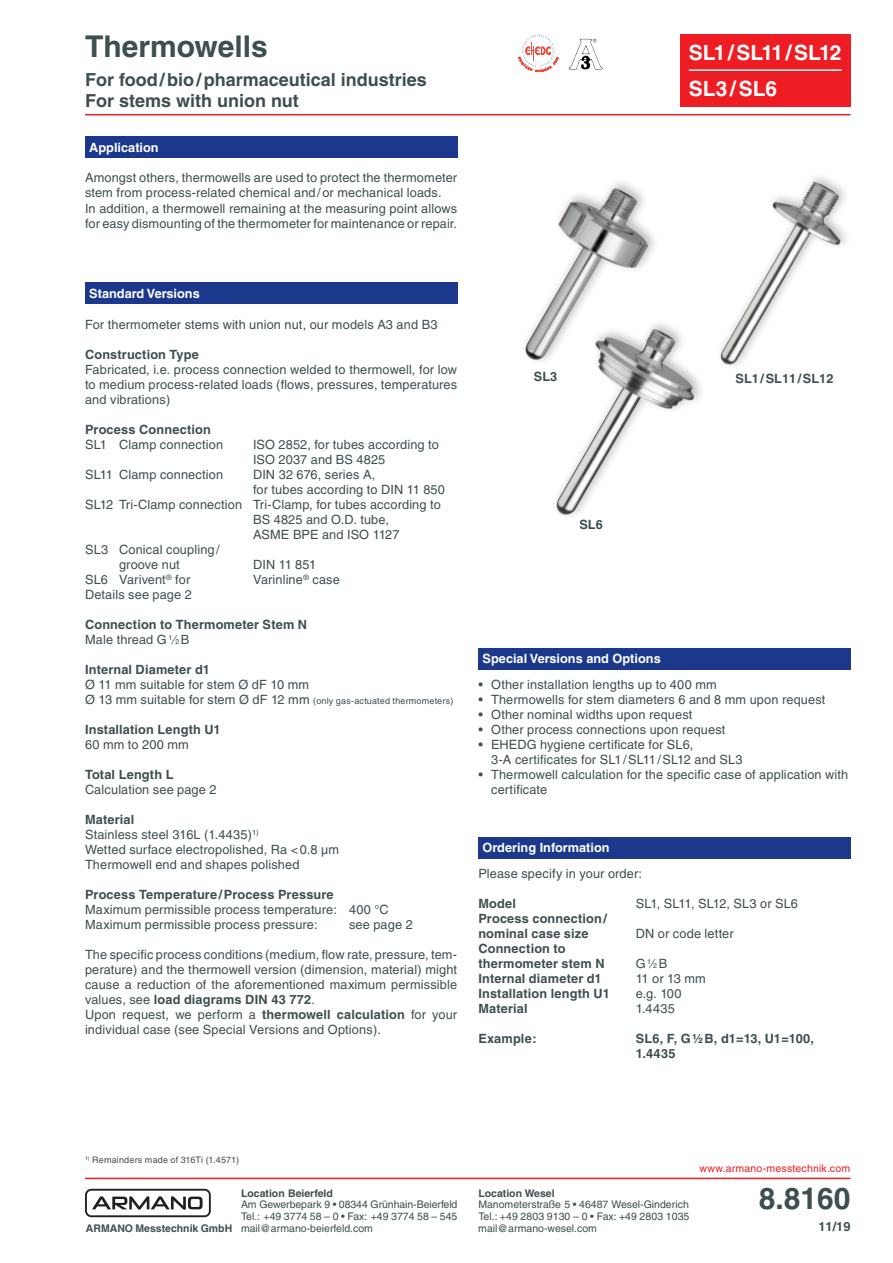
<style>
.page{position:relative;width:893px;height:1263px;background:#fff}
.page>*{position:absolute;margin:0;border:0;box-sizing:border-box;transform-origin:0 0}
.t1{font:700 30px "Helvetica";color:#3d4f51}
.t2{font:700 21px/36px "Helvetica";color:#fff}
.t3{font:700 18px/21.6px "Helvetica";color:#3d4f51}
.t4{font:12.75px/15px "Helvetica";letter-spacing:.01em;color:#3d4f51}
.t5{font:700 12.75px/15px "Helvetica";letter-spacing:.01em;color:#3d4f51}
.t6{font:700 12.75px "Helvetica";color:#fff}
.t7{font:10.5px/11.6px "Helvetica";color:#3d4f51;text-align:justify}
.t8{font:700 10.5px "Helvetica";color:#3d4f51}
.t9{font:10.5px "Helvetica";letter-spacing:.02em;color:#ee1d23}
.t10{font:9px "Helvetica";letter-spacing:.02em;color:#3d4f51}
.s1{font-weight:400}
.s2{font-weight:400;font-size:7.05px}
.s3{font-size:12.75px}
.s4{font-weight:700}
.s5{font-size:7.05px}
</style>
<div class="page">
<hr style="left:85px;top:114px;width:765px;height:1px;background:#ee1d23">
<hr style="left:85px;top:1178px;width:765px;height:1px;background:#ee1d23">
<div style="left:85px;top:1189px;width:126px;height:28px;border:2px solid #231f20;border-radius:5px"></div>
<svg style="left:92px;top:1196px;width:111px;height:14px"></svg>
<div style="left:85px;top:136px;width:372px;height:21px;background:#1b388c"></div>
<div style="left:85px;top:283px;width:372px;height:21px;background:#1b388c"></div>
<div style="left:478px;top:648px;width:372px;height:21px;background:#1b388c"></div>
<div style="left:680px;top:34px;width:170px;height:72px;background:#ee1d23"></div>
<hr style="left:689px;top:69px;width:153px;height:2px;background:#fff">
<svg style="left:519px;top:35px;width:39px;height:37px"></svg>
<img style="left:568px;top:39px;width:29px;height:31px">
<img style="left:721px;top:182px;width:120px;height:183px">
<img style="left:525px;top:188px;width:123px;height:172px">
<div style="left:551px;top:318px;width:155px;height:203px;background:#231f20;opacity:.3"></div>
<img style="left:556px;top:329px;width:138px;height:186px">
<div style="left:478px;top:837px;width:372px;height:21px;background:#1b388c"></div>
<h1 class="t1" style="left:85px;top:28px;width:184px">Thermowells</h1>
<h3 class="t3" style="left:85px;top:68px;width:343px">For food/bio/pharmaceutical industries<br>For stems with union nut</h3>
<p class="t6" style="left:89px;top:139px;width:71px">Application</p>
<p class="t4" style="left:85px;top:170px;width:374px">Amongst others, thermowells are used to protect the thermometer stem from process-related chemical and/or mechanical loads.<br>In addition, a thermowell remaining at the measuring point allows for easy dismounting of the thermometer for maintenance or repair.</p>
<h2 class="t2" style="left:689px;top:35px;width:154px">SL1/SL11/SL12<br>SL3/SL6</h2>
<p class="t6" style="left:89px;top:286px;width:112px">Standard Versions</p>
<p class="t4" style="left:85px;top:317px;width:354px">For thermometer stems with union nut, our models A3 and B3</p>
<p class="t5" style="left:85px;top:347px;width:115px">Construction Type</p>
<p class="t4" style="left:85px;top:362px;width:374px;text-align:justify">Fabricated, i.e. process connection welded to thermowell, for low to medium process-related loads (flows, pressures, temperatures and vibrations)</p>
<p class="t5" style="left:85px;top:422px;width:127px">Process Connection</p>
<p class="t4" style="left:85px;top:437px;width:140px">SL1 Clamp connection</p>
<p class="t4" style="left:253px;top:437px;width:187px">ISO 2852, for tubes according to<br>ISO 2037 and BS 4825</p>
<p class="t4" style="left:85px;top:467px;width:140px">SL11 Clamp connection</p>
<p class="t4" style="left:253px;top:467px;width:124px">DIN 32 676, series A,</p>
<p class="t4" style="left:253px;top:482px;width:193px">for tubes according to DIN 11 850</p>
<p class="t4" style="left:85px;top:497px;width:357px">SL12 Tri-Clamp connection Tri-Clamp, for tubes according to</p>
<p class="t4" style="left:253px;top:512px;width:137px">BS 4825 and O.D. tube,</p>
<p class="t4" style="left:253px;top:527px;width:148px">ASME BPE and ISO 1127</p>
<p class="t4" style="left:85px;top:542px;width:136px">SL3 Conical coupling/</p>
<p class="t4" style="left:119px;top:557px;width:62px">groove nut</p>
<p class="t4" style="left:253px;top:557px;width:65px">DIN 11 851</p>
<p class="t4" style="left:85px;top:572px;width:107px">SL6 Varivent<sup>®</sup> for</p>
<p class="t4" style="left:253px;top:572px;width:88px">Varinline<sup>®</sup> case</p>
<p class="t4" style="left:85px;top:587px;width:108px">Details see page 2</p>
<p class="t5" style="left:85px;top:617px;width:224px">Connection to Thermometer Stem N<br><span class="s1">Male thread G</span> <sup>1</sup><span class="s1">⁄</span><span class="s2">2</span> <span class="s1">B</span></p>
<p class="t5" style="left:85px;top:662px;width:126px">Internal Diameter d1</p>
<p class="t4" style="left:85px;top:677px;width:226px">Ø 11 mm suitable for stem Ø dF 10 mm</p>
<p class="t10" style="left:85px;top:696px;width:370px"><span class="s3">Ø 13 mm suitable for stem Ø dF 12 mm</span> (only gas-actuated thermometers)</p>
<p class="t5" style="left:85px;top:722px;width:137px">Installation Length U1</p>
<p class="t4" style="left:85px;top:737px;width:105px">60 mm to 200 mm</p>
<p class="t5" style="left:85px;top:767px;width:90px">Total Length L</p>
<p class="t4" style="left:85px;top:782px;width:133px">Calculation see page 2</p>
<p class="t4" style="left:85px;top:812px;width:255px"><span class="s4">Material<br></span>Stainless steel 316L (1.4435)<sup>1)<br></sup>Wetted surface electropolished, Ra &lt;0.8 µm<br>Thermowell end and shapes polished</p>
<p class="t5" style="left:85px;top:887px;width:250px">Process Temperature/Process Pressure</p>
<p class="t4" style="left:85px;top:902px;width:305px">Maximum permissible process temperature: 400 °C<br>Maximum permissible process pressure:</p>
<p class="t4" style="left:349px;top:917px;width:65px">see page 2</p>
<p class="t4" style="left:85px;top:947px;width:374px">The specific process conditions (medium, flow rate, pressure, tem&shy;perature) and the thermowell version (dimension, material) might cause a reduction of the aforementioned maximum permissible values, see <span class="s4">load diagrams DIN 43 772</span>.<br>Upon request, we perform a <span class="s4">thermowell calculation</span> for your individual case (see Special Versions and Options).</p>
<p class="t5" style="left:534px;top:369px;width:25px">SL3</p>
<p class="t5" style="left:736px;top:371px;width:99px">SL1/SL11/SL12</p>
<p class="t5" style="left:579px;top:516px;width:25px">SL6</p>
<p class="t6" style="left:483px;top:651px;width:180px">Special Versions and Options</p>
<p class="t4" style="left:478px;top:677px;width:240px">• Other installation lengths up to 400 mm</p>
<p class="t4" style="left:478px;top:692px;width:349px">• Thermowells for stem diameters 6 and 8 mm upon request</p>
<p class="t4" style="left:478px;top:707px;width:215px">• Other nominal widths upon request</p>
<p class="t4" style="left:478px;top:722px;width:249px">• Other process connections upon request</p>
<p class="t4" style="left:491px;top:737px;width:253px;text-indent:-13px">• EHEDG hygiene certificate for SL6,<br>3-A certificates for SL1/SL11/SL12 and SL3</p>
<p class="t4" style="left:491px;top:767px;width:359px;text-indent:-13px">• Thermowell calculation for the specific case of application with certificate</p>
<p class="t6" style="left:483px;top:840px;width:129px">Ordering Information</p>
<p class="t4" style="left:478px;top:866px;width:165px">Please specify in your order:</p>
<p class="t5" style="left:478px;top:896px;width:39px">Model</p>
<p class="t4" style="left:636px;top:896px;width:164px">SL1, SL11, SL12, SL3 or SL6</p>
<p class="t5" style="left:478px;top:911px;width:130px">Process connection/ nominal case size</p>
<p class="t4" style="left:636px;top:926px;width:99px">DN or code letter</p>
<p class="t5" style="left:478px;top:941px;width:128px">Connection to thermometer stem N</p>
<p class="t4" style="left:636px;top:956px;width:33px">G<sup>1</sup>⁄<span class="s5">2</span>B</p>
<p class="t5" style="left:478px;top:971px;width:125px">Internal diameter d1</p>
<p class="t4" style="left:636px;top:971px;width:72px">11 or 13 mm</p>
<p class="t5" style="left:478px;top:986px;width:133px">Installation length U1</p>
<p class="t4" style="left:636px;top:986px;width:47px">e.g. 100</p>
<p class="t5" style="left:478px;top:1001px;width:51px">Material</p>
<p class="t4" style="left:636px;top:1001px;width:41px">1.4435</p>
<p class="t5" style="left:478px;top:1031px;width:60px">Example:</p>
<p class="t5" style="left:636px;top:1031px;width:180px">SL6, F, G½B, d1=13, U1=100,<br>1.4435</p>
<p class="t10" style="left:85px;top:1154px;width:155px"><sup>1)</sup> Remainders made of 316Ti (1.4571)</p>
<p class="t8" style="left:86px;top:1221px;width:148px">ARMANO Messtechnik GmbH</p>
<p class="t8" style="left:241px;top:1187px;width:93px">Location Beierfeld</p>
<p class="t7" style="left:241px;top:1199px;width:218px">Am Gewerbepark 9 • 08344 Grünhain-Beierfeld Tel.: +49 3774 58 – 0 • Fax: +49 3774 58 – 545 mail@armano-beierfeld.com</p>
<p class="t8" style="left:478px;top:1187px;width:78px">Location Wesel</p>
<p class="t7" style="left:478px;top:1199px;width:213px">Manometerstraße 5 • 46487 Wesel-Ginderich Tel.: +49 2803 9130 – 0 • Fax: +49 2803 1035 mail@armano-wesel.com</p>
<p class="t9" style="left:699px;top:1162px;width:152px">www.armano-messtechnik.com</p>
<h1 class="t1" style="left:759px;top:1180px;width:93px">8.8160</h1>
<p class="t5" style="left:818px;top:1219px;width:33px">11/19</p>
</div>
